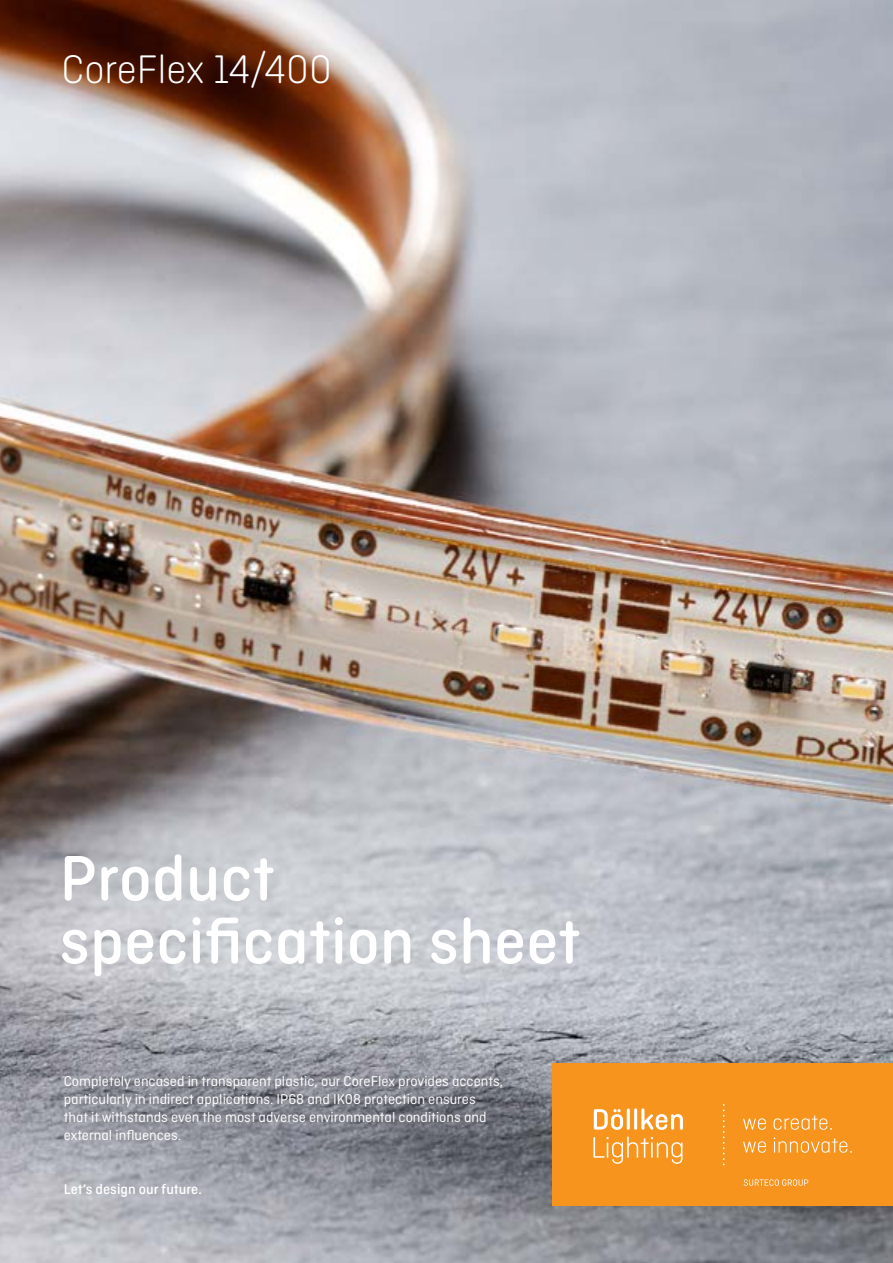
<style>
.page{position:relative;width:893px;height:1263px;background:#fff}
.page>*{position:absolute;margin:0;border:0;box-sizing:border-box;transform-origin:0 0}
.t1{font:500 67.5px/63px "Ciutadella Rounded";letter-spacing:.005em;color:#fff}
.t2{font:300 42px "Ciutadella Rounded";color:#fff}
.t3{font:15px/18px "Ciutadella Rounded";color:#fff}
.t4{font:500 15px "Ciutadella Rounded";color:#fff}
</style>
<div class="page">
<img style="left:0;top:0;width:893px;height:1263px">
<div style="left:553px;top:1063px;width:340px;height:143px;background:#f7941e"></div>
<svg style="left:723px;top:1104px;width:2px;height:61px"></svg>
<svg style="left:743px;top:1118px;width:23px;height:12px"></svg>
<svg style="left:774px;top:1115px;width:58px;height:15px"></svg>
<svg style="left:743px;top:1141px;width:23px;height:12px"></svg>
<svg style="left:774px;top:1137px;width:78px;height:16px"></svg>
<svg style="left:594px;top:1109px;width:29px;height:21px"></svg>
<hr style="left:627px;top:1108px;width:3px;height:22px;background:#fff;border-radius:2px">
<hr style="left:634px;top:1108px;width:3px;height:22px;background:#fff;border-radius:2px">
<svg style="left:641px;top:1108px;width:42px;height:22px"></svg>
<svg style="left:593px;top:1136px;width:89px;height:28px"></svg>
<svg style="left:744px;top:1179px;width:64px;height:7px"></svg>
<h2 class="t2" style="left:62px;top:46px;width:272px">CoreFlex 14/400</h2>
<h1 class="t1" style="left:60px;top:847px;width:522px">Product specification sheet</h1>
<p class="t3" style="left:64px;top:1072px;width:441px">Completely encased in transparent plastic, our CoreFlex provides accents, particularly in indirect applications. IP68 and IK08 protection ensures that it withstands even the most adverse environmental conditions and external influences.</p>
<p class="t4" style="left:64px;top:1180px;width:140px">Let‘s design our future.</p>
</div>
